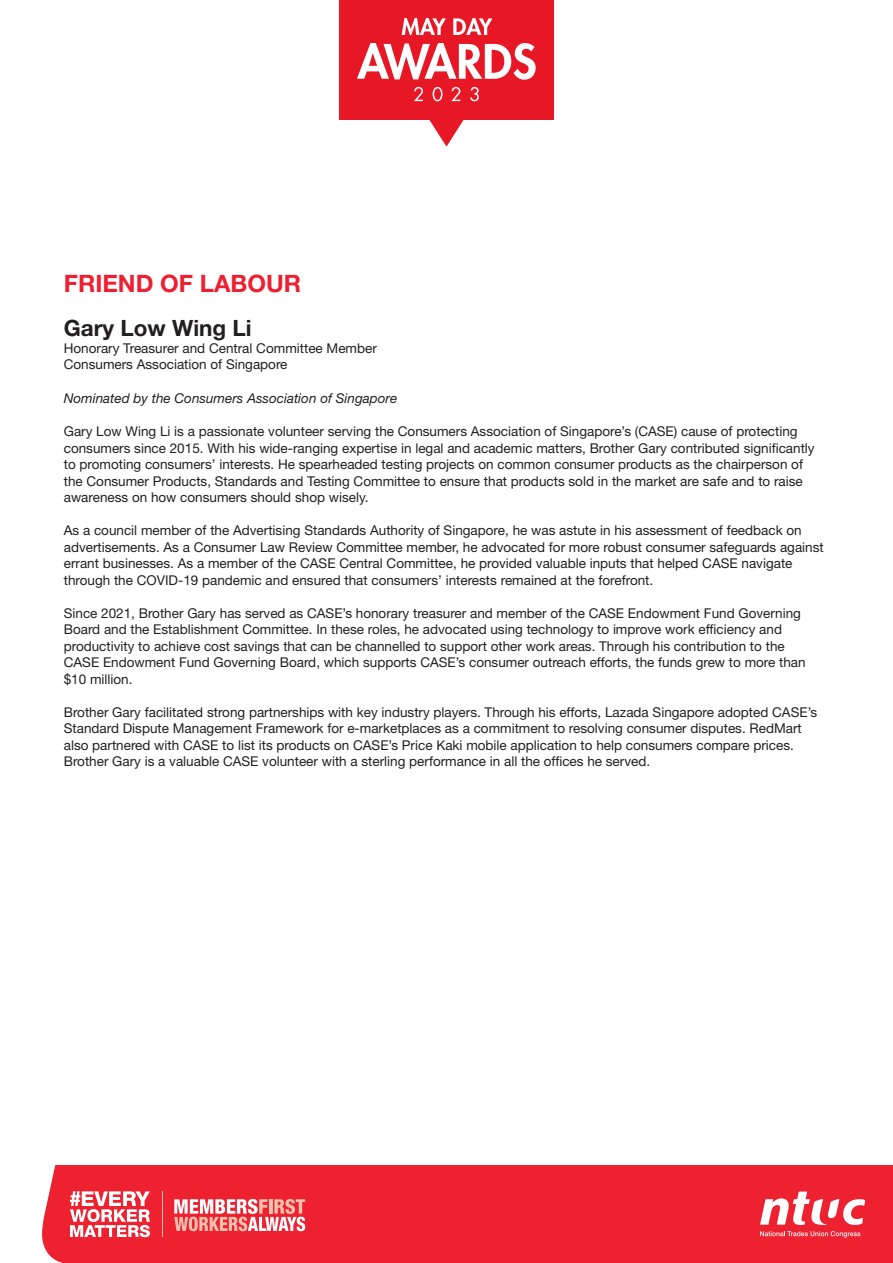
<style>
.page{position:relative;width:893px;height:1263px;background:#fff}
.page>*{position:absolute;margin:0;border:0;box-sizing:border-box;transform-origin:0 0}
.Awards_Title{font:700 24px "Helvetica Neue LT Std";color:#ed1f30}
.Name_of_Awardee{font:700 22.5px "Helvetica Neue LT Std";color:#231f20}
.Body_Text{font:13.5px/16.5px "Helvetica Neue LT Std";color:#231f20}
.Designation{font:13.5px "Helvetica Neue LT Std";color:#231f20}
.Nominated_by{font:italic 13.5px "Helvetica Neue LT Std";color:#231f20}
</style>
<div class="page">
<div style="left:42px;top:1166px;width:850px;height:97px;background:#ee2130"></div>
<svg style="left:760px;top:1231px;width:100px;height:6px"></svg>
<svg style="left:760px;top:1191px;width:105px;height:34px"></svg>
<hr style="left:162px;top:1191px;width:1px;height:46px;background:#fbc0ae">
<svg style="left:174px;top:1199px;width:131px;height:32px"></svg>
<svg style="left:70px;top:1191px;width:80px;height:46px"></svg>
<div style="left:339px;top:0;width:215px;height:119px;background:#e81726"></div>
<svg style="left:429px;top:119px;width:35px;height:28px"></svg>
<svg style="left:402px;top:18px;width:44px;height:17px"></svg>
<svg style="left:453px;top:18px;width:39px;height:17px"></svg>
<svg style="left:414px;top:87px;width:9px;height:14px"></svg>
<svg style="left:433px;top:87px;width:10px;height:14px"></svg>
<svg style="left:451px;top:87px;width:9px;height:14px"></svg>
<svg style="left:470px;top:87px;width:9px;height:14px"></svg>
<svg style="left:357px;top:43px;width:179px;height:37px"></svg>
<p class="Awards_Title" style="left:64px;top:269px;width:239px">FRIEND OF LABOUR</p>
<p class="Name_of_Awardee" style="left:64px;top:314px;width:189px">Gary Low Wing Li</p>
<p class="Designation" style="left:64px;top:340px;width:315px">Honorary Treasurer and Central Committee Member</p>
<p class="Designation" style="left:64px;top:356px;width:225px">Consumers Association of Singapore</p>
<p class="Nominated_by" style="left:64px;top:390px;width:335px">Nominated by the Consumers Association of Singapore</p>
<p class="Body_Text" style="left:64px;top:423px;width:752px">Gary Low Wing Li is a passionate volunteer serving the Consumers Association of Singapore’s (CASE) cause of protecting consumers since 2015. With his wide-ranging expertise in legal and academic matters, Brother Gary contributed significantly to promoting consumers’ interests. He spearheaded testing projects on common consumer products as the chairperson of the Consumer Products, Standards and Testing Committee to ensure that products sold in the market are safe and to raise awareness on how consumers should shop wisely.</p>
<p class="Body_Text" style="left:64px;top:522px;width:761px">As a council member of the Advertising Standards Authority of Singapore, he was astute in his assessment of feedback on advertisements. As a Consumer Law Review Committee member, he advocated for more robust consumer safeguards against errant businesses. As a member of the CASE Central Committee, he provided valuable inputs that helped CASE navigate through the COVID-19 pandemic and ensured that consumers’ interests remained at the forefront.</p>
<p class="Body_Text" style="left:64px;top:604px;width:743px">Since 2021, Brother Gary has served as CASE’s honorary treasurer and member of the CASE Endowment Fund Governing Board and the Establishment Committee. In these roles, he advocated using technology to improve work efficiency and productivity to achieve cost savings that can be channelled to support other work areas. Through his contribution to the CASE Endowment Fund Governing Board, which supports CASE’s consumer outreach efforts, the funds grew to more than $10 million.</p>
<p class="Body_Text" style="left:64px;top:703px;width:755px">Brother Gary facilitated strong partnerships with key industry players. Through his efforts, Lazada Singapore adopted CASE’s Standard Dispute Management Framework for e-marketplaces as a commitment to resolving consumer disputes. RedMart also partnered with CASE to list its products on CASE’s Price Kaki mobile application to help consumers compare prices.<br>Brother Gary is a valuable CASE volunteer with a sterling performance in all the offices he served.</p>
</div>
